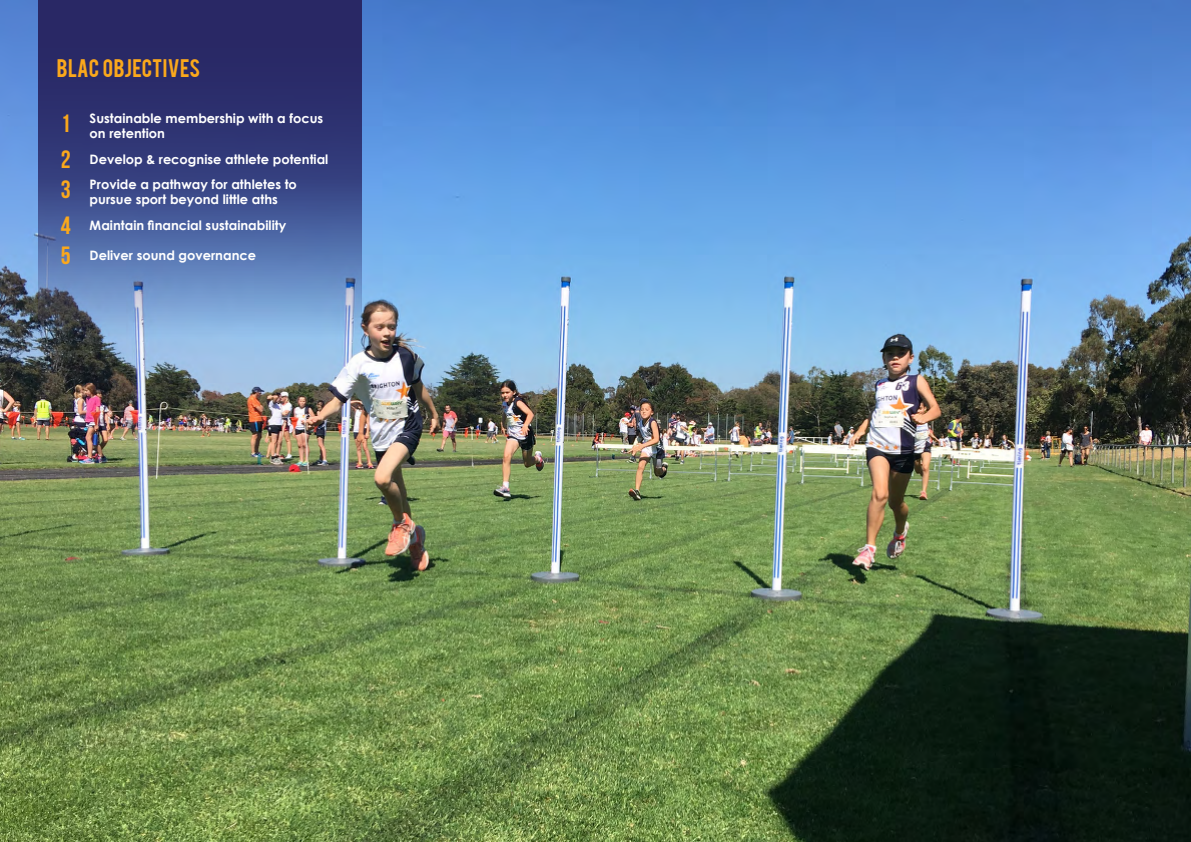
<style>
.page{position:relative;width:1191px;height:842px;background:#fff}
.page>*{position:absolute;margin:0;border:0;box-sizing:border-box;transform-origin:0 0}
.t1{font:25px "Bebas Neue";color:#faa81c}
.t2{font:20px "Bebas";letter-spacing:.01em;color:#faa81c}
.t3{font:700 13px/15px "Century Gothic";color:#fff}
</style>
<div class="page">
<img style="left:0;top:0;width:1191px;height:842px">
<img style="left:39px;top:0;width:323px;height:496px">
<p class="t2" style="left:57px;top:54px;width:145px">BLAC OBJECTIVES</p>
<p class="t1" style="left:61px;top:110px;width:11px">1</p>
<p class="t3" style="left:90px;top:110px;width:235px">Sustainable membership with a focus on retention</p>
<p class="t1" style="left:61px;top:146px;width:11px">2</p>
<p class="t3" style="left:90px;top:151px;width:240px">Develop &amp; recognise athlete potential</p>
<p class="t1" style="left:61px;top:176px;width:11px">3</p>
<p class="t3" style="left:90px;top:177px;width:209px">Provide a pathway for athletes to pursue sport beyond little aths</p>
<p class="t1" style="left:61px;top:212px;width:11px">4</p>
<p class="t3" style="left:90px;top:217px;width:198px">Maintain financial sustainability</p>
<p class="t1" style="left:61px;top:242px;width:11px">5</p>
<p class="t3" style="left:90px;top:247px;width:168px">Deliver sound governance</p>
</div>
